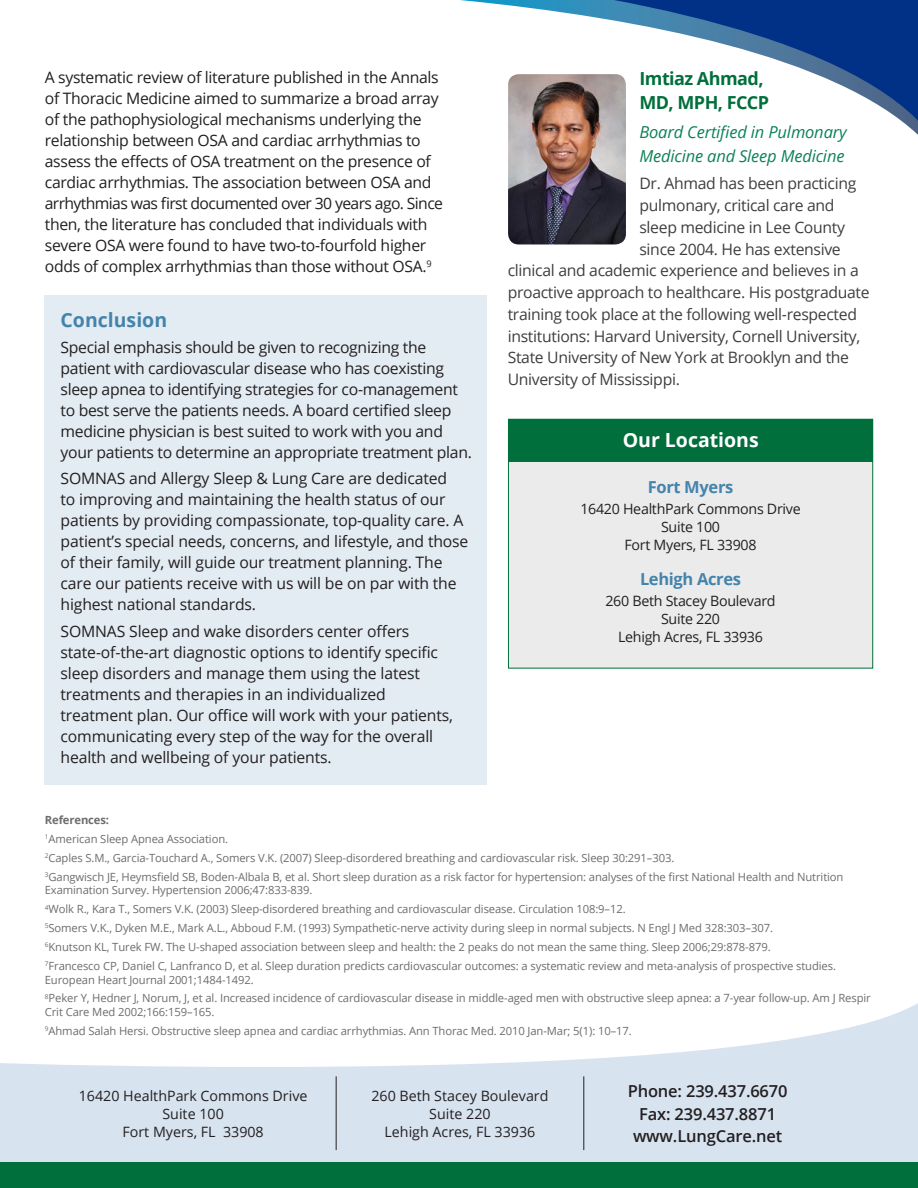
<style>
.page{position:relative;width:918px;height:1188px;background:#fff}
.page>*{position:absolute;margin:0;border:0;box-sizing:border-box;transform-origin:0 0}
.t1{font:700 19.5px "Open Sans";color:#fff}
.t2{font:700 19.5px "Open Sans";color:#4484ab}
.t3{font:700 18px/24px "Open Sans";letter-spacing:-.03em;color:#006f3c}
.t4{font:600 16.5px/22.5px "Open Sans";letter-spacing:-.01em;color:#231f20;text-align:center}
.t5{font:italic 16.5px/24px "Open Sans";letter-spacing:-.01em;color:#0b8256}
.t6{font:700 16.5px "Open Sans";letter-spacing:-.02em;color:#4484ab}
.t7{font:15.75px/21px "Open Sans";letter-spacing:-.02em;color:#231f20}
.t8{font:15.75px "Open Sans";letter-spacing:-.02em;color:#3e3e3f}
.t9{font:14.25px/18px "Open Sans";letter-spacing:-.01em;color:#231f20;text-align:center}
.t10{font:11.25px/13.5px "Open Sans";letter-spacing:-.01em;color:#6c6d70}
.t11{font:700 11.25px "Open Sans";letter-spacing:-.01em;color:#6c6d70}
</style>
<div class="page">
<svg style="left:0;top:1003px;width:918px;height:159px;fill:#d8e3f0"></svg>
<hr style="left:336px;top:1076px;width:1px;height:74px;background:#231f20">
<hr style="left:584px;top:1076px;width:1px;height:74px;background:#231f20">
<div style="left:0;top:1162px;width:918px;height:26px;background:#006f3c"></div>
<div style="left:45px;top:296px;width:442px;height:489px;background:#e3ebf3"></div>
<img style="left:508px;top:137px;width:118px;height:107px">
<div style="left:508px;top:419px;width:365px;height:250px;background:#ebebec;border:1px solid #006f3c"></div>
<div style="left:509px;top:420px;width:364px;height:42px;background:#006f3c"></div>
<svg style="left:460px;top:0;width:458px;height:137px"></svg>
<p class="t7" style="left:45px;top:67px;width:400px">A systematic review of literature published in the Annals of Thoracic Medicine aimed to summarize a broad array of the pathophysiological mechanisms underlying the relationship between OSA and cardiac arrhythmias to assess the effects of OSA treatment on the presence of cardiac arrhythmias. The association between OSA and arrhythmias was first documented over 30 years ago. Since then, the literature has concluded that individuals with severe OSA were found to have two-to-fourfold higher odds of complex arrhythmias than those without OSA.<sup>9</sup></p>
<p class="t2" style="left:61px;top:306px;width:108px">Conclusion</p>
<p class="t7" style="left:61px;top:336px;width:413px">Special emphasis should be given to recognizing the patient with cardiovascular disease who has coexisting sleep apnea to identifying strategies for co-management to best serve the patients needs. A board certified sleep medicine physician is best suited to work with you and your patients to determine an appropriate treatment plan.</p>
<p class="t7" style="left:61px;top:468px;width:409px">SOMNAS and Allergy Sleep &amp; Lung Care are dedicated<br>to improving and maintaining the health status of our patients by providing compassionate, top-quality care. A patient’s special needs, concerns, and lifestyle, and those of their family, will guide our treatment planning. The care our patients receive with us will be on par with the highest national standards.</p>
<p class="t7" style="left:61px;top:620px;width:394px">SOMNAS Sleep and wake disorders center offers state-of-the-art diagnostic options to identify specific sleep disorders and manage them using the latest treatments and therapies in an individualized treatment plan. Our office will work with your patients, communicating every step of the way for the overall health and wellbeing of your patients.</p>
<p class="t3" style="left:639px;top:66px;width:131px">Imtiaz Ahmad,<br>MD, MPH, FCCP</p>
<p class="t5" style="left:639px;top:120px;width:209px">Board Certified in Pulmonary<br>Medicine and Sleep Medicine</p>
<p class="t8" style="left:639px;top:173px;width:218px">Dr. Ahmad has been practicing</p>
<p class="t8" style="left:639px;top:195px;width:197px">pulmonary, critical care and</p>
<p class="t8" style="left:639px;top:216px;width:207px">sleep medicine in Lee County</p>
<p class="t8" style="left:639px;top:238px;width:203px">since 2004. He has extensive</p>
<p class="t8" style="left:508px;top:260px;width:353px">clinical and academic experience and believes in a</p>
<p class="t8" style="left:508px;top:282px;width:363px">proactive approach to healthcare. His postgraduate</p>
<p class="t8" style="left:508px;top:303px;width:351px">training took place at the following well-respected</p>
<p class="t8" style="left:508px;top:325px;width:354px">institutions: Harvard University, Cornell University,</p>
<p class="t8" style="left:508px;top:347px;width:343px">State University of New York at Brooklyn and the</p>
<p class="t8" style="left:508px;top:369px;width:174px">University of Mississippi.</p>
<p class="t1" style="left:623px;top:426px;width:138px">Our Locations</p>
<p class="t6" style="left:648px;top:475px;width:87px">Fort Myers</p>
<p class="t9" style="left:580px;top:500px;width:222px">16420 HealthPark Commons Drive<br>Suite 100</p>
<p class="t9" style="left:624px;top:536px;width:134px">Fort Myers, FL 33908</p>
<p class="t6" style="left:640px;top:567px;width:103px">Lehigh Acres</p>
<p class="t9" style="left:605px;top:591px;width:172px">260 Beth Stacey Boulevard<br>Suite 220</p>
<p class="t9" style="left:618px;top:627px;width:146px">Lehigh Acres, FL 33936</p>
<p class="t11" style="left:45px;top:812px;width:66px">References:</p>
<p class="t10" style="left:45px;top:832px;width:185px"><sup>1</sup>American Sleep Apnea Association.</p>
<p class="t10" style="left:45px;top:851px;width:631px"><sup>2</sup>Caples S.M., Garcia-Touchard A., Somers V.K. (2007) Sleep-disordered breathing and cardiovascular risk. Sleep 30:291–303.</p>
<p class="t10" style="left:45px;top:870px;width:800px"><sup>3</sup>Gangwisch JE, Heymsfield SB, Boden-Albala B, et al. Short sleep duration as a risk factor for hypertension: analyses of the first National Health and Nutrition<br>Examination Survey. Hypertension 2006;47:833-839.</p>
<p class="t10" style="left:45px;top:902px;width:582px"><sup>4</sup>Wolk R., Kara T., Somers V.K. (2003) Sleep-disordered breathing and cardiovascular disease. Circulation 108:9–12.</p>
<p class="t10" style="left:45px;top:921px;width:730px"><sup>5</sup>Somers V.K., Dyken M.E., Mark A.L., Abboud F.M. (1993) Sympathetic-nerve activity during sleep in normal subjects. N Engl J Med 328:303–307.</p>
<p class="t10" style="left:45px;top:940px;width:727px"><sup>6</sup>Knutson KL, Turek FW. The U-shaped association between sleep and health: the 2 peaks do not mean the same thing. Sleep 2006;29:878-879.</p>
<p class="t10" style="left:45px;top:959px;width:793px"><sup>7</sup>Francesco CP, Daniel C, Lanfranco D, et al. Sleep duration predicts cardiovascular outcomes: a systematic review and meta-analysis of prospective studies.<br>European Heart Journal 2001;1484-1492.</p>
<p class="t10" style="left:45px;top:991px;width:828px"><sup>8</sup>Peker Y, Hedner J, Norum, J, et al. Increased incidence of cardiovascular disease in middle-aged men with obstructive sleep apnea: a 7-year follow-up. Am J Respir<br>Crit Care Med 2002;166:159–165.</p>
<p class="t10" style="left:45px;top:1024px;width:589px"><sup>9</sup>Ahmad Salah Hersi. Obstructive sleep apnea and cardiac arrhythmias. Ann Thorac Med. 2010 Jan-Mar; 5(1): 10–17.</p>
<p class="t9" style="left:79px;top:1086px;width:230px">16420 HealthPark Commons Drive</p>
<p class="t9" style="left:162px;top:1104px;width:63px">Suite 100</p>
<p class="t9" style="left:123px;top:1122px;width:143px">Fort Myers, FL 33908</p>
<p class="t9" style="left:371px;top:1086px;width:179px">260 Beth Stacey Boulevard</p>
<p class="t9" style="left:429px;top:1104px;width:63px">Suite 220</p>
<p class="t9" style="left:385px;top:1122px;width:152px">Lehigh Acres, FL 33936</p>
<p class="t4" style="left:628px;top:1079px;width:161px">Phone: 239.437.6670<br>Fax: 239.437.8871 www.LungCare.net</p>
</div>
